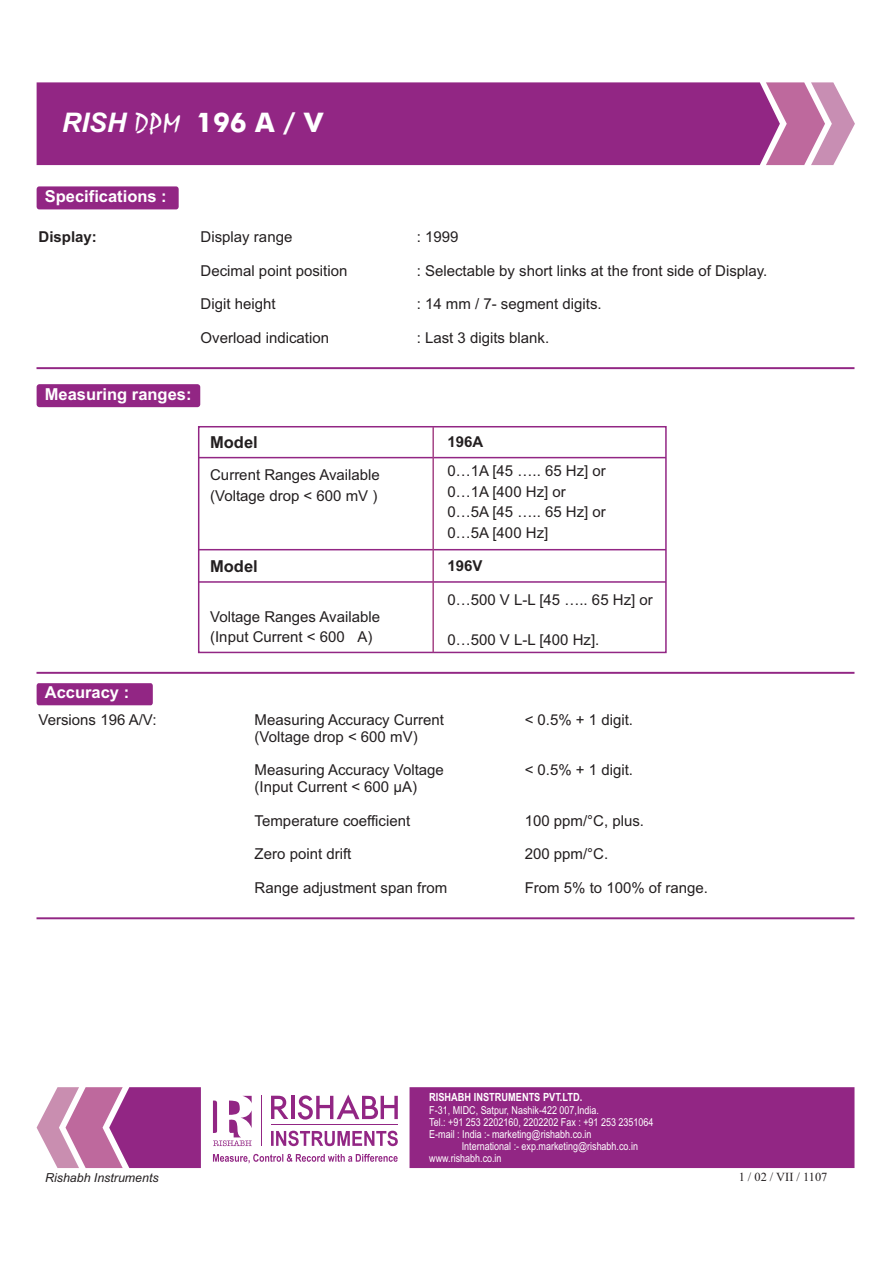
<style>
.page{position:relative;width:893px;height:1263px;background:#fff}
.page>*{position:absolute;margin:0;border:0;box-sizing:border-box;transform-origin:0 0}
.t1{font:500 27px "Futura BT";color:#fff}
.t2{font:700 16.5px "Arial";color:#fff}
.t3{font:700 16.5px "Arial";color:#231f20}
.t4{font:15px/20.9px "Arial";color:#231f20}
.t5{font:700 15px "Arial";color:#231f20}
.t6{font:italic 12.45px "Arial";color:#231f20}
.t7{font:12.45px "Times New Roman";color:#231f20}
.t8{font:700 11.25px "Arial Narrow";color:#fff}
.t9{font:10.95px/12px "Arial Narrow";color:#fff}
.s1{font-family:"Arial";font-weight:700;font-style:italic}
.s2{font-family:"Staccato 222 BT";font-weight:400}
</style>
<div class="page">
<div style="left:37px;top:384px;width:163px;height:23px;background:#922684;border-radius:3px"></div>
<div style="left:198px;top:426px;width:469px;height:227px;border:2px solid #922684"></div>
<hr style="left:199px;top:457px;width:467px;height:1px;background:#922684">
<hr style="left:199px;top:549px;width:467px;height:1px;background:#922684">
<hr style="left:199px;top:581px;width:467px;height:2px;background:#922684">
<hr style="left:432px;top:427px;width:2px;height:225px;background:#a54586">
<div style="left:37px;top:186px;width:142px;height:23px;background:#922684;border-radius:3px"></div>
<div style="left:37px;top:683px;width:116px;height:22px;background:#922684"></div>
<hr style="left:37px;top:672px;width:817px;height:2px;background:#922684">
<hr style="left:37px;top:917px;width:817px;height:2px;background:#922684">
<hr style="left:37px;top:367px;width:817px;height:2px;background:#922684">
<svg style="left:780px;top:82px;width:75px;height:83px"></svg>
<div style="left:37px;top:82px;width:743px;height:83px;background:#922684"></div>
<svg style="left:37px;top:1087px;width:72px;height:81px"></svg>
<svg style="left:109px;top:1087px;width:745px;height:81px;fill:#922684"></svg>
<h1 class="t1" style="left:62px;top:111px;width:263px"><span class="s1">RISH</span> <span class="s2">DPM</span> 196 A / V</h1>
<p class="t2" style="left:45px;top:190px;width:123px">Specifications :</p>
<p class="t5" style="left:39px;top:231px;width:60px">Display:</p>
<p class="t4" style="left:201px;top:228px;width:93px">Display range</p>
<p class="t4" style="left:417px;top:228px;width:43px">: 1999</p>
<p class="t4" style="left:201px;top:261px;width:148px">Decimal point position</p>
<p class="t4" style="left:417px;top:261px;width:352px">: Selectable by short links at the front side of Display.</p>
<p class="t4" style="left:201px;top:295px;width:77px">Digit height</p>
<p class="t4" style="left:417px;top:295px;width:187px">: 14 mm / 7- segment digits.</p>
<p class="t4" style="left:201px;top:328px;width:130px">Overload indication</p>
<p class="t4" style="left:417px;top:328px;width:134px">: Last 3 digits blank.</p>
<p class="t2" style="left:45px;top:388px;width:148px">Measuring ranges:</p>
<p class="t2" style="left:45px;top:686px;width:86px">Accuracy :</p>
<p class="t3" style="left:210px;top:436px;width:49px">Model</p>
<p class="t5" style="left:447px;top:436px;width:37px">196A</p>
<p class="t4" style="left:210px;top:466px;width:171px">Current Ranges Available (Voltage drop &lt; 600 mV )</p>
<p class="t4" style="left:447px;top:461px;width:160px">0…1A [45 ….. 65 Hz] or<br>0…1A [400 Hz] or<br>0…5A [45 ….. 65 Hz] or<br>0…5A [400 Hz]</p>
<p class="t3" style="left:210px;top:560px;width:49px">Model</p>
<p class="t5" style="left:447px;top:560px;width:37px">196V</p>
<p class="t4" style="left:210px;top:608px;width:171px;line-height:20px">Voltage Ranges Available (Input Current &lt; 600 A)</p>
<p class="t4" style="left:447px;top:590px;width:207px">0…500 V L-L [45 ….. 65 Hz] or</p>
<p class="t4" style="left:447px;top:630px;width:154px">0…500 V L-L [400 Hz].</p>
<p class="t4" style="left:39px;top:711px;width:119px">Versions 196 A/V:</p>
<p class="t4" style="left:255px;top:711px;width:191px">Measuring Accuracy Current</p>
<p class="t4" style="left:525px;top:711px;width:110px">&lt; 0.5% + 1 digit.</p>
<p class="t4" style="left:255px;top:728px;width:165px">(Voltage drop &lt; 600 mV)</p>
<p class="t4" style="left:255px;top:761px;width:191px">Measuring Accuracy Voltage</p>
<p class="t4" style="left:525px;top:761px;width:110px">&lt; 0.5% + 1 digit.</p>
<p class="t4" style="left:255px;top:778px;width:164px">(Input Current &lt; 600 µA)</p>
<p class="t4" style="left:255px;top:811px;width:157px">Temperature coefficient</p>
<p class="t4" style="left:525px;top:811px;width:121px">100 ppm/°C, plus.</p>
<p class="t4" style="left:255px;top:845px;width:98px">Zero point drift</p>
<p class="t4" style="left:525px;top:845px;width:85px">200 ppm/°C.</p>
<p class="t4" style="left:255px;top:878px;width:194px">Range adjustment span from</p>
<p class="t4" style="left:525px;top:878px;width:185px">From 5% to 100% of range.</p>
<p class="t8" style="left:429px;top:1093px;width:155px">RISHABH INSTRUMENTS PVT.LTD.</p>
<p class="t9" style="left:429px;top:1105px;width:226px">F-31, MIDC, Satpur, Nashik-422 007,India.<br>Tel.: +91 253 2202160, 2202202 Fax : +91 253 2351064<br>E-mail : India :- marketing@rishabh.co.in</p>
<p class="t9" style="left:429px;top:1141px;width:210px;text-indent:32px">International :- exp.marketing@rishabh.co.in www.rishabh.co.in</p>
<p class="t6" style="left:45px;top:1172px;width:115px">Rishabh Instruments</p>
<p class="t7" style="left:739px;top:1173px;width:90px">1 / 02 / VII / 1107</p>
</div>
